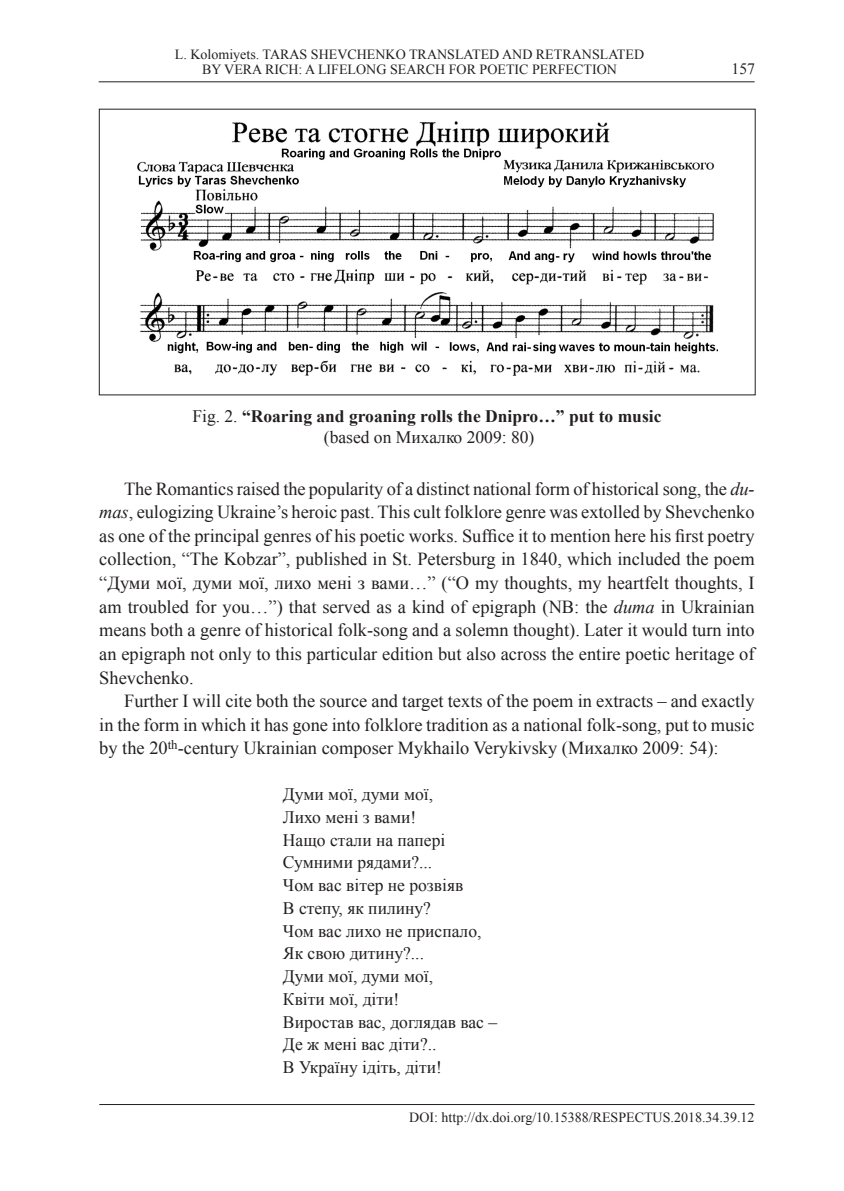
<style>
.page{position:relative;width:844px;height:1191px;background:#fff}
.page>*{position:absolute;margin:0;border:0;box-sizing:border-box;transform-origin:0 0}
.kunas{font:18.38px/23.6px "Times New Roman";color:#231f20;text-align:justify}
.kunas_citata_2{font:17.5px "Times New Roman";color:#231f20}
.lenteles-pav{font:700 17.5px/21px "Times New Roman";color:#231f20;text-align:center}
.t1{font:15.75px "Times New Roman";color:#231f20}
.t2{font:14px/15.8px "Times New Roman";color:#231f20;text-align:center}
.s1{font-weight:400}
.s2{font-style:italic}
</style>
<div class="page">
<hr style="left:99px;top:81px;width:655px;height:1px;background:#231f20">
<hr style="left:99px;top:1104px;width:655px;height:1px;background:#231f20">
<img style="left:137px;top:121px;width:580px;height:255px">
<p class="t2" style="left:175px;top:46px;width:470px">L. Kolomiyets. TARAS SHEVCHENKO TRANSLATED AND RETRANSLATED<br>BY VERA RICH: A LIFELONG SEARCH FOR POETIC PERFECTION</p>
<p class="t1" style="left:731px;top:58px;width:25px">157</p>
<p class="lenteles-pav" style="left:192px;top:405px;width:470px"><span class="s1">Fig. 2.</span> “Roaring and groaning rolls the Dnipro…” put to music <span class="s1">(based on Михалко 2009: 80)</span></p>
<p class="kunas" style="left:99px;top:476px;width:656px;text-indent:25px">The Romantics raised the popularity of a distinct national form of historical song, the <span class="s2">du&shy;mas</span>, eulogizing Ukraine’s heroic past. This cult folklore genre was extolled by Shevchenko as one of the principal genres of his poetic works. Suffice it to mention here his first poetry collection, “The Kobzar”, published in St. Petersburg in 1840, which included the poem “Думи мої, думи мої, лихо мені з вами…” (“O my thoughts, my heartfelt thoughts, I am troubled for you…”) that served as a kind of epigraph (NB: the <span class="s2">duma</span> in Ukrainian means both a genre of historical folk-song and a solemn thought). Later it would turn into an epigraph not only to this particular edition but also across the entire poetic heritage of Shevchenko.</p>
<p class="kunas" style="left:99px;top:689px;width:656px;text-indent:25px">Further I will cite both the source and target texts of the poem in extracts – and exactly in the form in which it has gone into folklore tradition as a national folk-song, put to music by the 20<sup>th</sup>-century Ukrainian composer Mykhailo Verykivsky (Михалко 2009: 54):</p>
<p class="kunas_citata_2" style="left:283px;top:782px;width:152px">Думи мої, думи мої,</p>
<p class="kunas_citata_2" style="left:283px;top:805px;width:135px">Лихо мені з вами!</p>
<p class="kunas_citata_2" style="left:283px;top:828px;width:164px">Нащо стали на папері</p>
<p class="kunas_citata_2" style="left:283px;top:850px;width:151px">Сумними рядами?...</p>
<p class="kunas_citata_2" style="left:283px;top:873px;width:182px">Чом вас вітер не розвіяв</p>
<p class="kunas_citata_2" style="left:283px;top:896px;width:149px">В степу, як пилину?</p>
<p class="kunas_citata_2" style="left:283px;top:919px;width:200px">Чом вас лихо не приспало,</p>
<p class="kunas_citata_2" style="left:283px;top:941px;width:142px">Як свою дитину?...</p>
<p class="kunas_citata_2" style="left:283px;top:964px;width:152px">Думи мої, думи мої,</p>
<p class="kunas_citata_2" style="left:283px;top:987px;width:118px">Квіти мої, діти!</p>
<p class="kunas_citata_2" style="left:283px;top:1010px;width:216px">Виростав вас, доглядав вас –</p>
<p class="kunas_citata_2" style="left:283px;top:1032px;width:155px">Де ж мені вас діти?..</p>
<p class="kunas_citata_2" style="left:283px;top:1055px;width:160px">В Україну ідіть, діти!</p>
<p class="t2" style="left:409px;top:1109px;width:347px">DOI: http://dx.doi.org/10.15388/RESPECTUS.2018.34.39.12</p>
</div>
